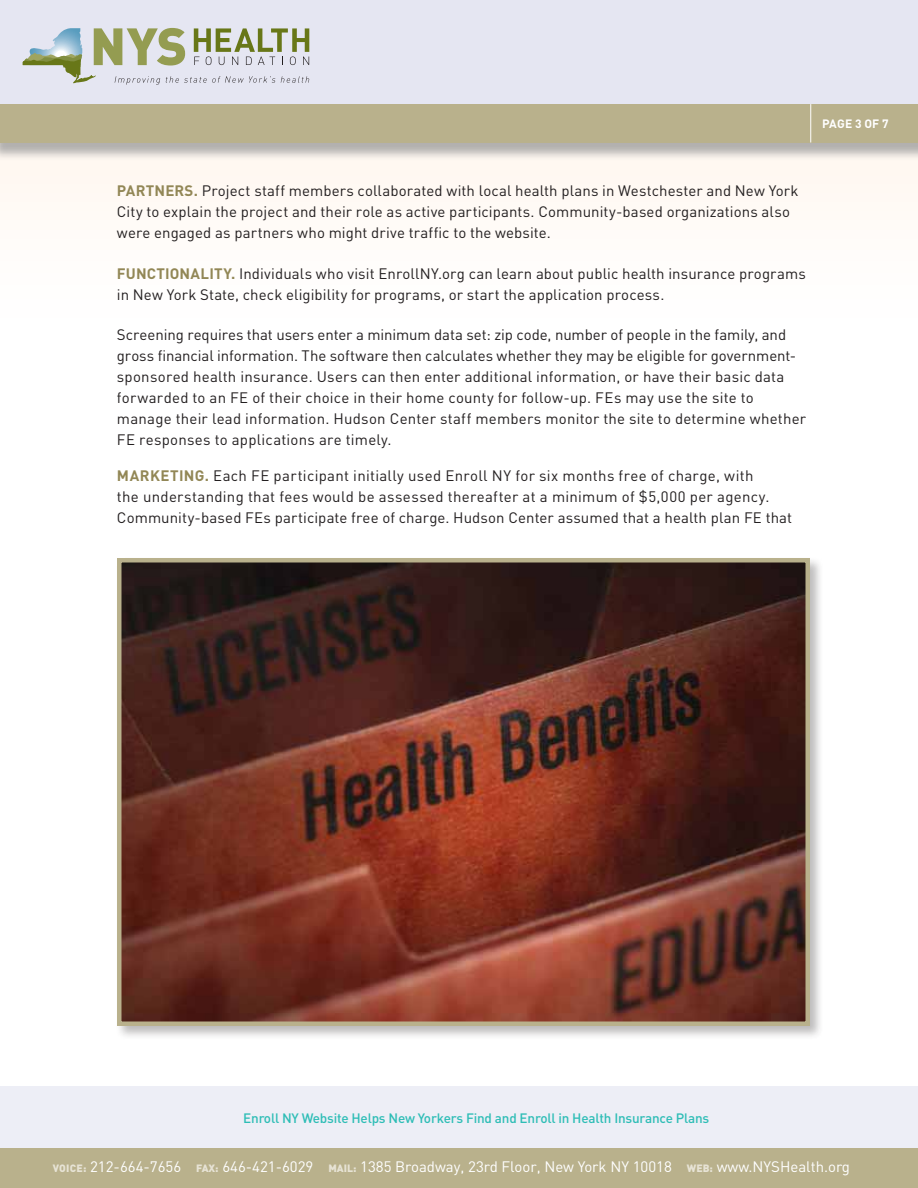
<style>
.page{position:relative;width:918px;height:1188px;background:#fff}
.page>*{position:absolute;margin:0;border:0;box-sizing:border-box;transform-origin:0 0}
.t1{font:15px/21px "DIN";letter-spacing:.01em;color:#231f20}
.t2{font:15px "DIN";color:#fff}
.t3{font:500 13.5px "DIN";letter-spacing:-.015em;color:#2ebdb6}
.t4{font:700 12px "DIN";color:#fff}
.s1{font-weight:700;color:#928756}
.s2{font-weight:900;font-size:10.5px;color:#e7e3d5}
</style>
<div class="page">
<div style="left:0;top:0;width:918px;height:106px;background:#e5e6f2"></div>
<div style="left:0;top:142px;width:918px;height:224px;background:#fffdfb"></div>
<div style="left:0;top:1086px;width:918px;height:102px;background:#edeef6"></div>
<div style="left:0;top:106px;width:918px;height:55px;background:#999;opacity:.75"></div>
<div style="left:0;top:104px;width:918px;height:38px;background:#b9b18c"></div>
<hr style="left:810px;top:104px;width:1px;height:39px;background:#fff">
<div style="left:0;top:1148px;width:918px;height:40px;background:#b9b18c"></div>
<div style="left:115px;top:556px;width:709px;height:484px;background:#231f20;opacity:.3"></div>
<img style="left:122px;top:563px;width:683px;height:458px">
<div style="left:117px;top:558px;width:693px;height:468px;border:4px solid #b9b18c"></div>
<svg style="left:23px;top:28px;width:286px;height:57px"></svg>
<p class="t4" style="left:822px;top:116px;width:68px">PAGE 3 OF 7</p>
<p class="t1" style="left:117px;top:180px;width:683px"><span class="s1">PARTNERS.</span> Project staff members collaborated with local health plans in Westchester and New York<br>City to explain the project and their role as active participants. Community-based organizations also were engaged as partners who might drive traffic to the website.</p>
<p class="t1" style="left:117px;top:263px;width:690px"><span class="s1">FUNCTIONALITY.</span> Individuals who visit EnrollNY.org can learn about public health insurance programs in New York State, check eligibility for programs, or start the application process.</p>
<p class="t1" style="left:117px;top:324px;width:691px">Screening requires that users enter a minimum data set: zip code, number of people in the family, and gross financial information. The software then calculates whether they may be eligible for government&shy;sponsored health insurance. Users can then enter additional information, or have their basic data forwarded to an FE of their choice in their home county for follow-up. FEs may use the site to manage their lead information. Hudson Center staff members monitor the site to determine whether FE responses to applications are timely.</p>
<p class="t1" style="left:117px;top:465px;width:677px"><span class="s1">MARKETING.</span> Each FE participant initially used Enroll NY for six months free of charge, with<br>the understanding that fees would be assessed thereafter at a minimum of $5,000 per agency.<br>Community-based FEs participate free of charge. Hudson Center assumed that a health plan FE that</p>
<p class="t3" style="left:243px;top:1109px;width:467px">Enroll NY Website Helps New Yorkers Find and Enroll in Health Insurance Plans</p>
<p class="t2" style="left:53px;top:1158px;width:799px"><span class="s2">VOICE:</span> 212-664-7656 <span class="s2">FAX:</span> 646-421-6029 <span class="s2">MAIL:</span> 1385 Broadway, 23rd Floor, New York NY 10018 <span class="s2">WEB:</span> www.NYSHealth.org</p>
</div>
